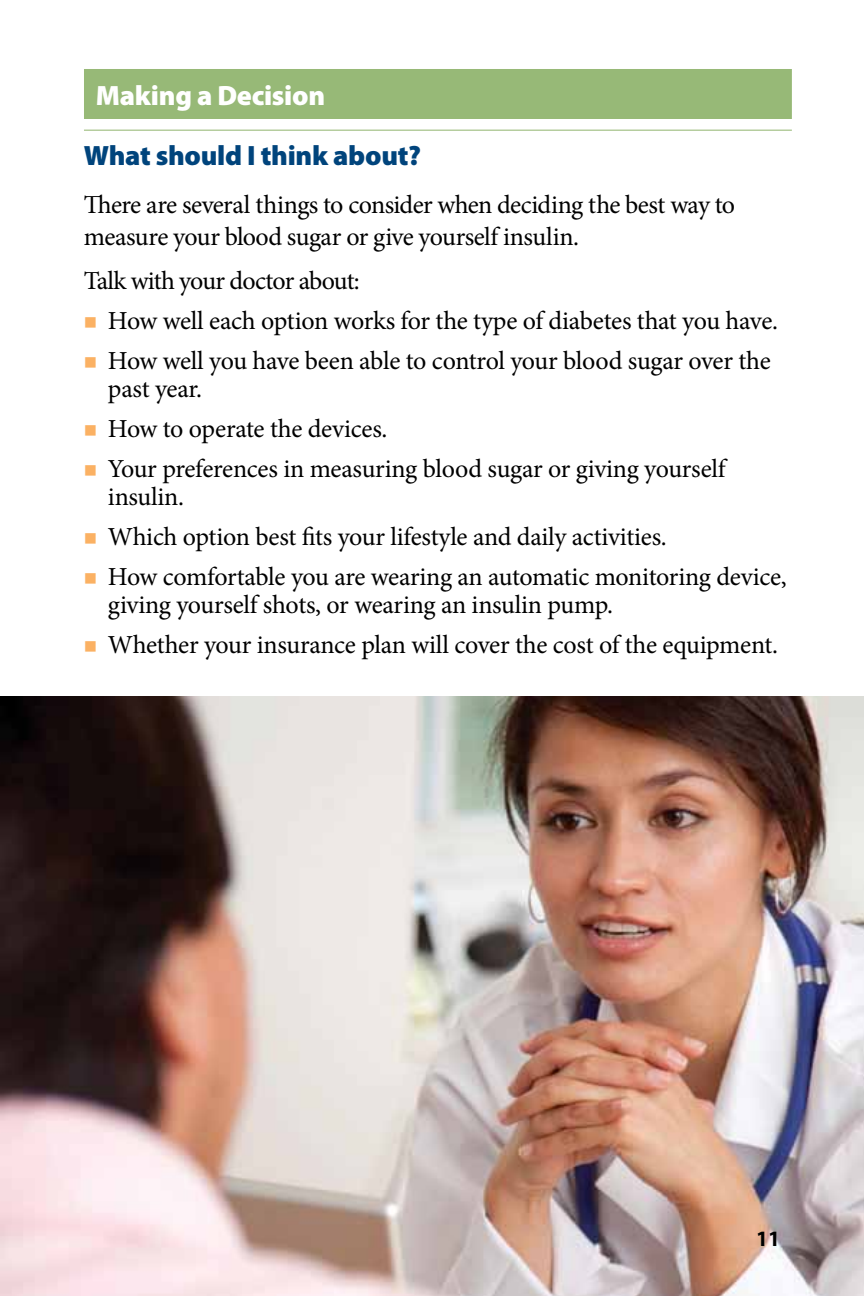
<style>
.page{position:relative;width:864px;height:1296px;background:#fff}
.page>*{position:absolute;margin:0;border:0;box-sizing:border-box;transform-origin:0 0}
.t1{font:900 28px "Myriad Pro";letter-spacing:-.01em;color:#00447c}
.t2{font:900 28px "Myriad Pro";letter-spacing:-.01em;color:#fff}
.t3{font:26px/40px "Minion Pro";letter-spacing:-.015em;color:#000}
.t4{font:700 22px "Myriad Pro";color:#000}
</style>
<div class="page">
<img style="left:0;top:697px;width:864px;height:599px">
<div style="left:84px;top:69px;width:708px;height:50px;background:#97b977"></div>
<hr style="left:84px;top:129px;width:708px;height:2px;background:#b5cd9e">
<p class="t2" style="left:96px;top:77px;width:231px">Making a Decision</p>
<p class="t1" style="left:84px;top:137px;width:339px">What should I think about?</p>
<p class="t3" style="left:84px;top:189px;width:653px;line-height:32px">There are several things to consider when deciding the best way to measure your blood sugar or give yourself insulin.</p>
<p class="t3" style="left:108px;top:261px;width:672px;text-indent:-24px">Talk with your doctor about:<br>How well each option works for the type of diabetes that you have.<br>How well you have been able to control your blood sugar over the</p>
<p class="t3" style="left:108px;top:369px;width:619px">past year.<br>How to operate the devices.<br>Your preferences in measuring blood sugar or giving yourself</p>
<p class="t3" style="left:108px;top:477px;width:680px">insulin.<br>Which option best fits your lifestyle and daily activities.<br>How comfortable you are wearing an automatic monitoring device,</p>
<p class="t3" style="left:108px;top:585px;width:672px">giving yourself shots, or wearing an insulin pump.<br>Whether your insurance plan will cover the cost of the equipment.</p>
<p class="t4" style="left:756px;top:1224px;width:25px">11</p>
</div>
